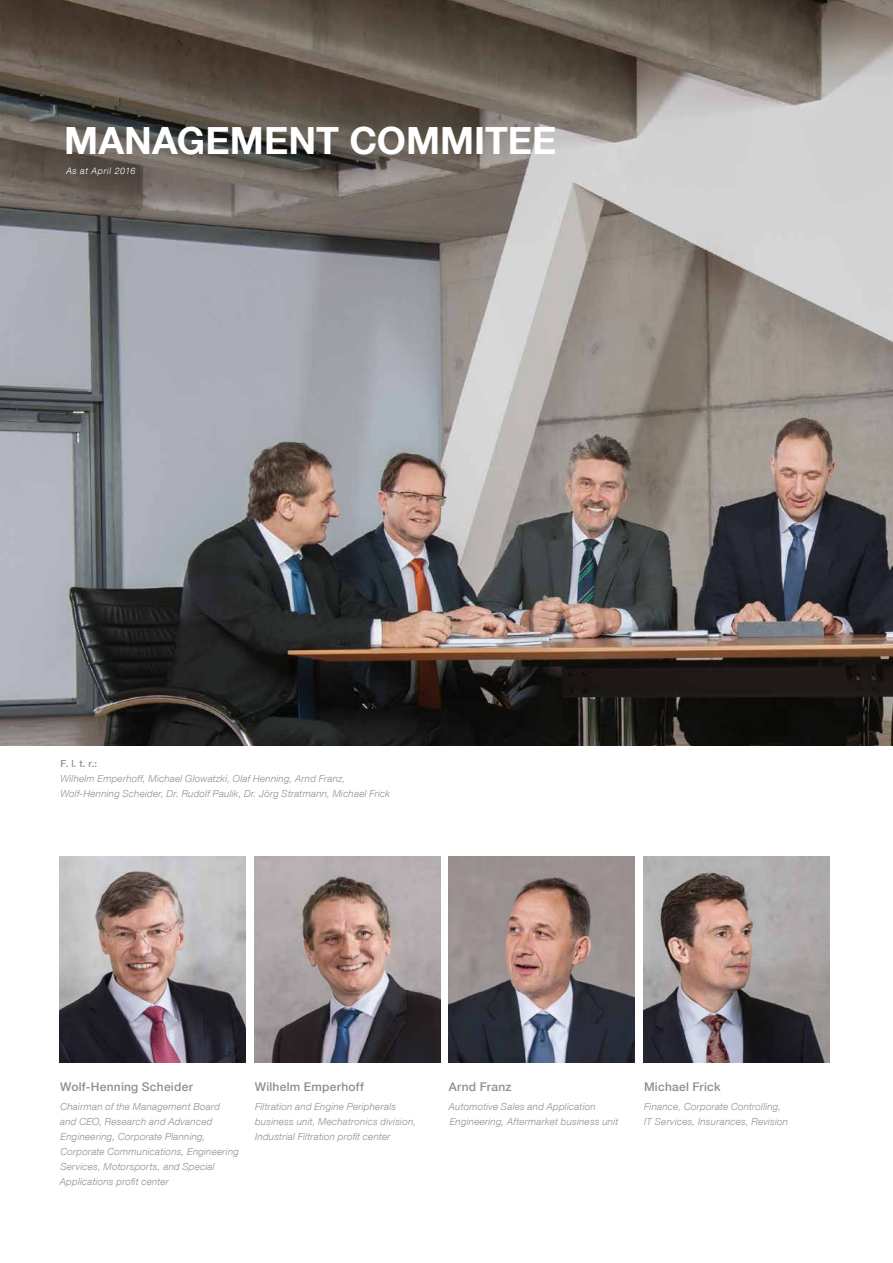
<style>
.page{position:relative;width:893px;height:1263px;background:#fff}
.page>*{position:absolute;margin:0;border:0;box-sizing:border-box;transform-origin:0 0}
.t1{font:700 37.5px "Helvetica Neue LT Com";color:#fff}
.t2{font:500 12px "Helvetica Neue LT Com";letter-spacing:.02em;color:#8e9090}
.t3{font:italic 300 9.75px/15px "Helvetica Neue LT Com";letter-spacing:.025em;color:#8e9090}
.t4{font:500 9.75px "Helvetica Neue LT Com";color:#8e9090}
.t5{font:italic 300 9px "Helvetica Neue LT Com";letter-spacing:.065em;color:#fff}
</style>
<div class="page">
<img style="left:0;top:0;width:893px;height:746px">
<img style="left:60px;top:857px;width:186px;height:206px">
<img style="left:449px;top:857px;width:186px;height:206px">
<img style="left:254px;top:857px;width:186px;height:206px">
<img style="left:643px;top:857px;width:186px;height:206px">
<h1 class="t1" style="left:64px;top:117px;width:494px">MANAGEMENT COMMITEE</h1>
<p class="t5" style="left:66px;top:166px;width:71px">As at April 2016</p>
<p class="t4" style="left:61px;top:757px;width:38px">F. l. t. r.:</p>
<p class="t3" style="left:60px;top:771px;width:331px">Wilhelm Emperhoff, Michael Glowatzki, Olaf Henning, Arnd Franz,<br>Wolf-Henning Scheider, Dr. Rudolf Paulik, Dr. Jörg Stratmann, Michael Frick</p>
<p class="t2" style="left:60px;top:1079px;width:134px">Wolf-Henning Scheider</p>
<p class="t3" style="left:60px;top:1099px;width:180px">Chairman of the Management Board<br>and CEO, Research and Advanced Engineering, Corporate Planning, Corporate Communications, Engineering Services, Motorsports, and Special Applications profit center</p>
<p class="t2" style="left:255px;top:1079px;width:111px">Wilhelm Emperhoff</p>
<p class="t3" style="left:255px;top:1099px;width:163px">Filtration and Engine Peripherals business unit, Mechatronics division,<br>Industrial Filtration profit center</p>
<p class="t2" style="left:449px;top:1079px;width:64px">Arnd Franz</p>
<p class="t3" style="left:449px;top:1099px;width:171px">Automotive Sales and Application<br>Engineering, Aftermarket business unit</p>
<p class="t2" style="left:644px;top:1079px;width:78px">Michael Frick</p>
<p class="t3" style="left:644px;top:1099px;width:146px">Finance, Corporate Controlling,<br>IT Services, Insurances, Revision</p>
</div>
